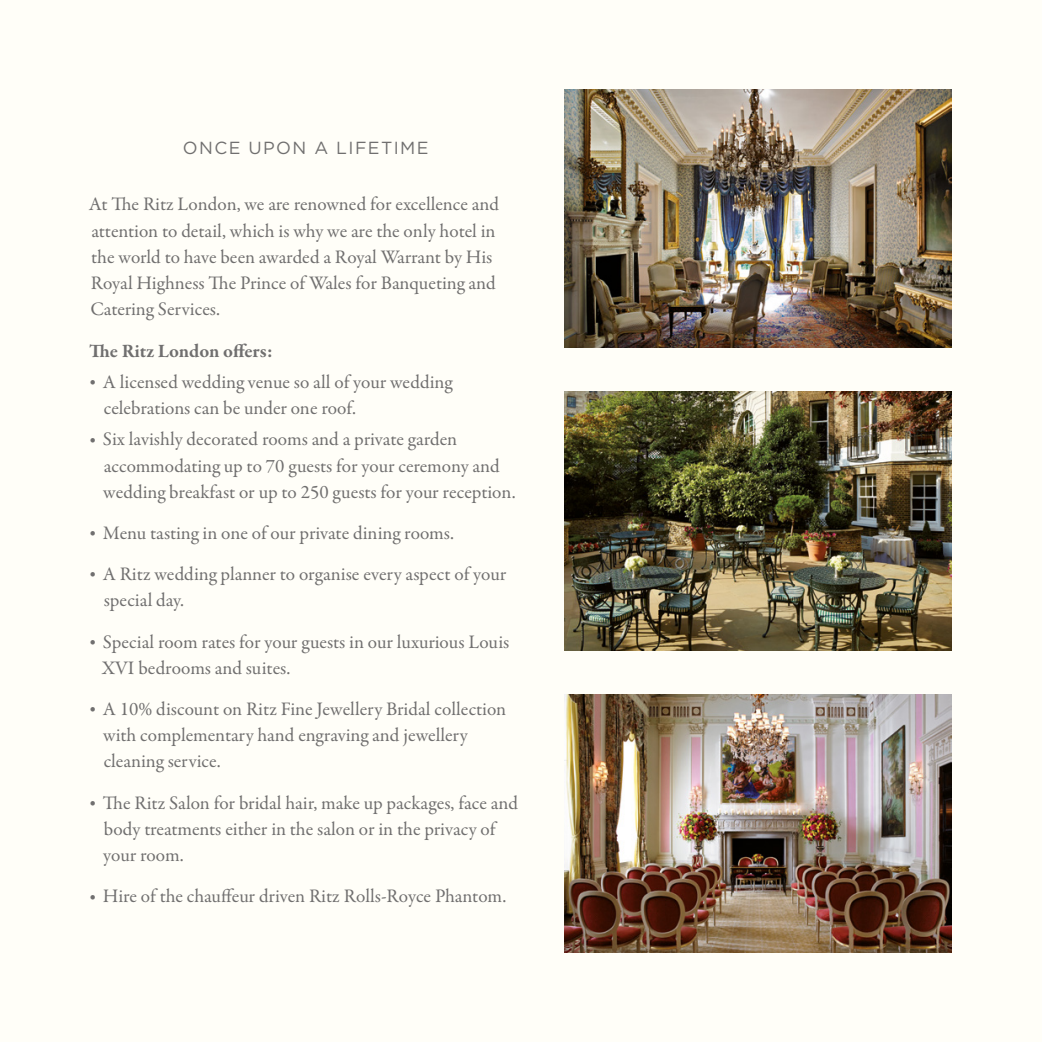
<style>
.page{position:relative;width:1042px;height:1042px;background:#fffef8}
.page>*{position:absolute;margin:0;border:0;box-sizing:border-box;transform-origin:0 0}
.Body{font:19.25px/26.2px "Garamond Premr Pro";letter-spacing:-.005em;color:#706f6f}
.Body-2{font:700 19.25px "Garamond Premr Pro";letter-spacing:-.005em;color:#706f6f}
.Headings{font:17.5px "Gotham";letter-spacing:.08em;color:#706f6f}
.s1{font-size:14px}
</style>
<div class="page">
<img style="left:565px;top:89px;width:386px;height:258px">
<img style="left:564px;top:392px;width:387px;height:258px">
<img style="left:565px;top:694px;width:386px;height:258px">
<p class="Headings" style="left:183px;top:139px;width:247px">ONCE UPON A LIFETIME</p>
<p class="Body" style="left:89px;top:192px;width:412px">At The Ritz London, we are renowned for excellence and attention to detail, which is why we are the only hotel in the world to have been awarded a Royal Warrant by His Royal Highness The Prince of Wales for Banqueting and Catering Services.</p>
<p class="Body-2" style="left:89px;top:339px;width:185px">The Ritz London offers:</p>
<p class="Body" style="left:104px;top:369px;width:350px;text-indent:-14px"><span class="s1">•</span> A licensed wedding venue so all of your wedding celebrations can be under one roof.</p>
<p class="Body" style="left:103px;top:426px;width:414px;text-indent:-13px"><span class="s1">•</span> Six lavishly decorated rooms and a private garden accommodating up to 70 guests for your ceremony and wedding breakfast or up to 250 guests for your reception.</p>
<p class="Body" style="left:90px;top:520px;width:366px"><span class="s1">•</span> Menu tasting in one of our private dining rooms.</p>
<p class="Body" style="left:104px;top:561px;width:404px;text-indent:-14px"><span class="s1">•</span> A Ritz wedding planner to organise every aspect of your special day.</p>
<p class="Body" style="left:102px;top:629px;width:409px;text-indent:-12px"><span class="s1">•</span> Special room rates for your guests in our luxurious Louis<br>XVI bedrooms and suites.</p>
<p class="Body" style="left:103px;top:696px;width:405px;text-indent:-13px"><span class="s1">•</span> A 10% discount on Ritz Fine Jewellery Bridal collection with complementary hand engraving and jewellery cleaning service.</p>
<p class="Body" style="left:103px;top:790px;width:416px;text-indent:-13px"><span class="s1">•</span> The Ritz Salon for bridal hair, make up packages, face and body treatments either in the salon or in the privacy of your room.</p>
<p class="Body" style="left:90px;top:883px;width:418px"><span class="s1">•</span> Hire of the chauffeur driven Ritz Rolls-Royce Phantom.</p>
</div>
